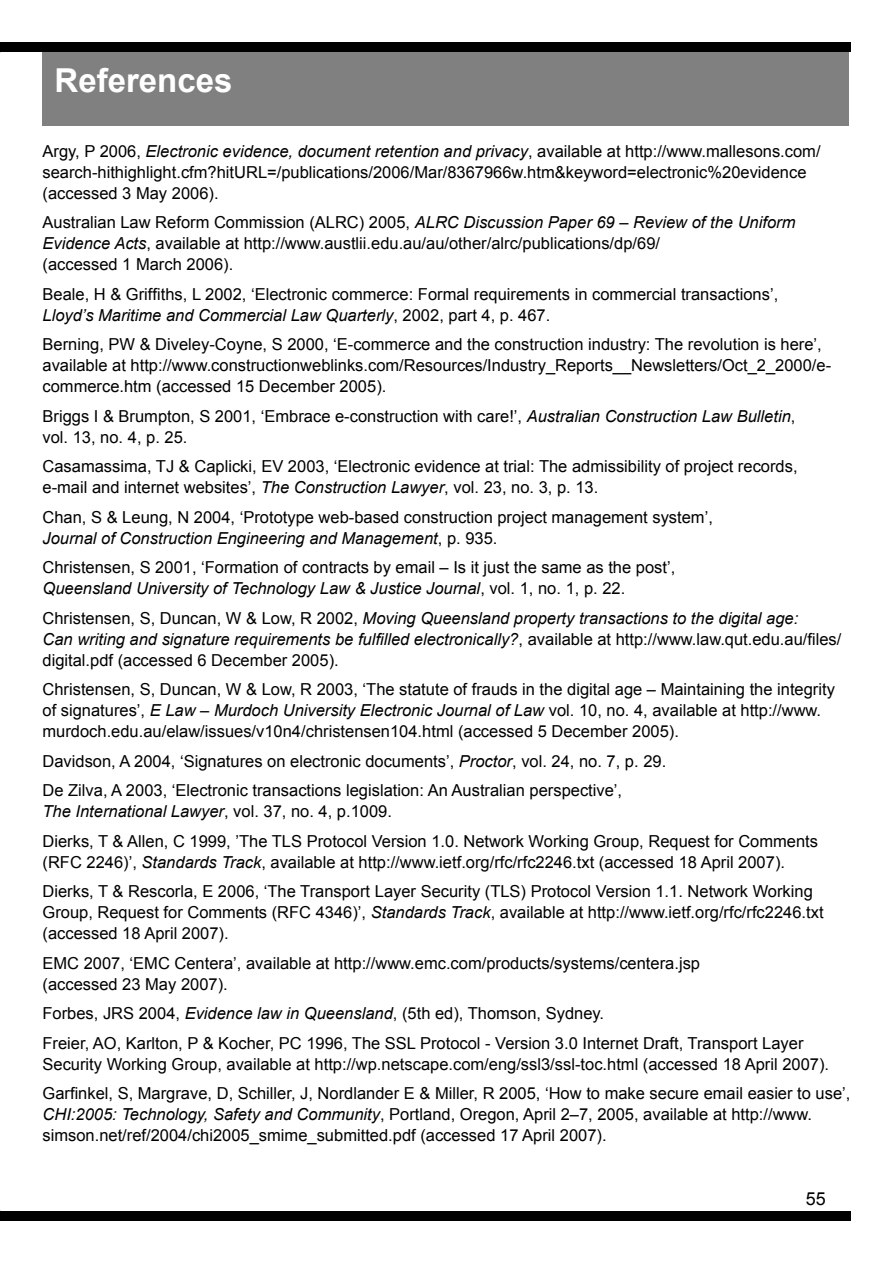
<style>
.page{position:relative;width:893px;height:1263px;background:#fff}
.page>*{position:absolute;margin:0;border:0;box-sizing:border-box;transform-origin:0 0}
.t1{font:700 33px "Arial";color:#fff}
.t2{font:18px "Arial";color:#000}
.t3{font:16.5px/21px "Arial";color:#000}
.s1{font-style:italic}
</style>
<div class="page">
<div style="left:0;top:43px;width:850px;height:9px;background:#000"></div>
<div style="left:0;top:1211px;width:850px;height:9px;background:#000"></div>
<div style="left:43px;top:52px;width:806px;height:74px;background:#808080"></div>
<h1 class="t1" style="left:55px;top:62px;width:179px">References</h1>
<p class="t3" style="left:43px;top:140px;width:780px">Argy, P 2006, <span class="s1">Electronic evidence, document retention and privacy</span>, available at http://www.mallesons.com/ search-hithighlight.cfm?hitURL=/publications/2006/Mar/8367966w.htm&amp;keyword=electronic%20evidence (accessed 3 May 2006).</p>
<p class="t3" style="left:43px;top:212px;width:754px">Australian Law Reform Commission (ALRC) 2005, <span class="s1">ALRC Discussion Paper 69 – Review of the Uniform<br>Evidence Acts</span>, available at http://www.austlii.edu.au/au/other/alrc/publications/dp/69/<br>(accessed 1 March 2006).</p>
<p class="t3" style="left:43px;top:283px;width:737px">Beale, H &amp; Griffiths, L 2002, ‘Electronic commerce: Formal requirements in commercial transactions’,<br><span class="s1">Lloyd’s Maritime and Commercial Law Quarterly</span>, 2002, part 4, p. 467.</p>
<p class="t3" style="left:43px;top:334px;width:790px">Berning, PW &amp; Diveley-Coyne, S 2000, ‘E-commerce and the construction industry: The revolution is here’, available at http://www.constructionweblinks.com/Resources/Industry_Reports__Newsletters/Oct_2_2000/e&shy;commerce.htm (accessed 15 December 2005).</p>
<p class="t3" style="left:43px;top:405px;width:754px">Briggs I &amp; Brumpton, S 2001, ‘Embrace e-construction with care!’, <span class="s1">Australian Construction Law Bulletin</span>, vol. 13, no. 4, p. 25.</p>
<p class="t3" style="left:43px;top:456px;width:757px">Casamassima, TJ &amp; Caplicki, EV 2003, ‘Electronic evidence at trial: The admissibility of project records, e-mail and internet websites’, <span class="s1">The Construction Lawyer</span>, vol. 23, no. 3, p. 13.</p>
<p class="t3" style="left:43px;top:506px;width:672px">Chan, S &amp; Leung, N 2004, ‘Prototype web-based construction project management system’,<br><span class="s1">Journal of Construction Engineering and Management</span>, p. 935.</p>
<p class="t3" style="left:43px;top:557px;width:634px">Christensen, S 2001, ‘Formation of contracts by email – Is it just the same as the post’,<br><span class="s1">Queensland University of Technology Law &amp; Justice Journal</span>, vol. 1, no. 1, p. 22.</p>
<p class="t3" style="left:43px;top:607px;width:800px">Christensen, S, Duncan, W &amp; Low, R 2002, <span class="s1">Moving Queensland property transactions to the digital age:<br>Can writing and signature requirements be fulfilled electronically?</span>, available at http://www.law.qut.edu.au/files/ digital.pdf (accessed 6 December 2005).</p>
<p class="t3" style="left:43px;top:679px;width:794px">Christensen, S, Duncan, W &amp; Low, R 2003, ‘The statute of frauds in the digital age – Maintaining the integrity of signatures’, <span class="s1">E Law – Murdoch University Electronic Journal of Law</span> vol. 10, no. 4, available at http://www. murdoch.edu.au/elaw/issues/v10n4/christensen104.html (accessed 5 December 2005).</p>
<p class="t3" style="left:43px;top:746px;width:625px;line-height:29.5px">Davidson, A 2004, ‘Signatures on electronic documents’, <span class="s1">Proctor</span>, vol. 24, no. 7, p. 29.<br>De Zilva, A 2003, ‘Electronic transactions legislation: An Australian perspective’,</p>
<p class="t3" style="left:43px;top:797px;width:777px;line-height:29.5px"><span class="s1">The International Lawyer</span>, vol. 37, no. 4, p.1009.<br>Dierks, T &amp; Allen, C 1999, ’The TLS Protocol Version 1.0. Network Working Group, Request for Comments</p>
<p class="t3" style="left:43px;top:847px;width:772px;line-height:29.5px">(RFC 2246)’, <span class="s1">Standards Track</span>, available at http://www.ietf.org/rfc/rfc2246.txt (accessed 18 April 2007).<br>Dierks, T &amp; Rescorla, E 2006, ‘The Transport Layer Security (TLS) Protocol Version 1.1. Network Working</p>
<p class="t3" style="left:43px;top:902px;width:783px">Group, Request for Comments (RFC 4346)’, <span class="s1">Standards Track</span>, available at http://www.ietf.org/rfc/rfc2246.txt (accessed 18 April 2007).</p>
<p class="t3" style="left:43px;top:952px;width:659px">EMC 2007, ‘EMC Centera’, available at http://www.emc.com/products/systems/centera.jsp (accessed 23 May 2007).</p>
<p class="t3" style="left:43px;top:999px;width:762px;line-height:29.5px">Forbes, JRS 2004, <span class="s1">Evidence law in Queensland</span>, (5th ed), Thomson, Sydney.<br>Freier, AO, Karlton, P &amp; Kocher, PC 1996, The SSL Protocol - Version 3.0 Internet Draft, Transport Layer</p>
<p class="t3" style="left:43px;top:1049px;width:809px;line-height:29.5px">Security Working Group, available at http://wp.netscape.com/eng/ssl3/ssl-toc.html (accessed 18 April 2007).<br>Garfinkel, S, Margrave, D, Schiller, J, Nordlander E &amp; Miller, R 2005, ‘How to make secure email easier to use’,</p>
<p class="t3" style="left:43px;top:1104px;width:771px"><span class="s1">CHI:2005: Technology, Safety and Community</span>, Portland, Oregon, April 2–7, 2005, available at http://www. simson.net/ref/2004/chi2005_smime_submitted.pdf (accessed 17 April 2007).</p>
<p class="t2" style="left:806px;top:1189px;width:22px">55</p>
</div>
